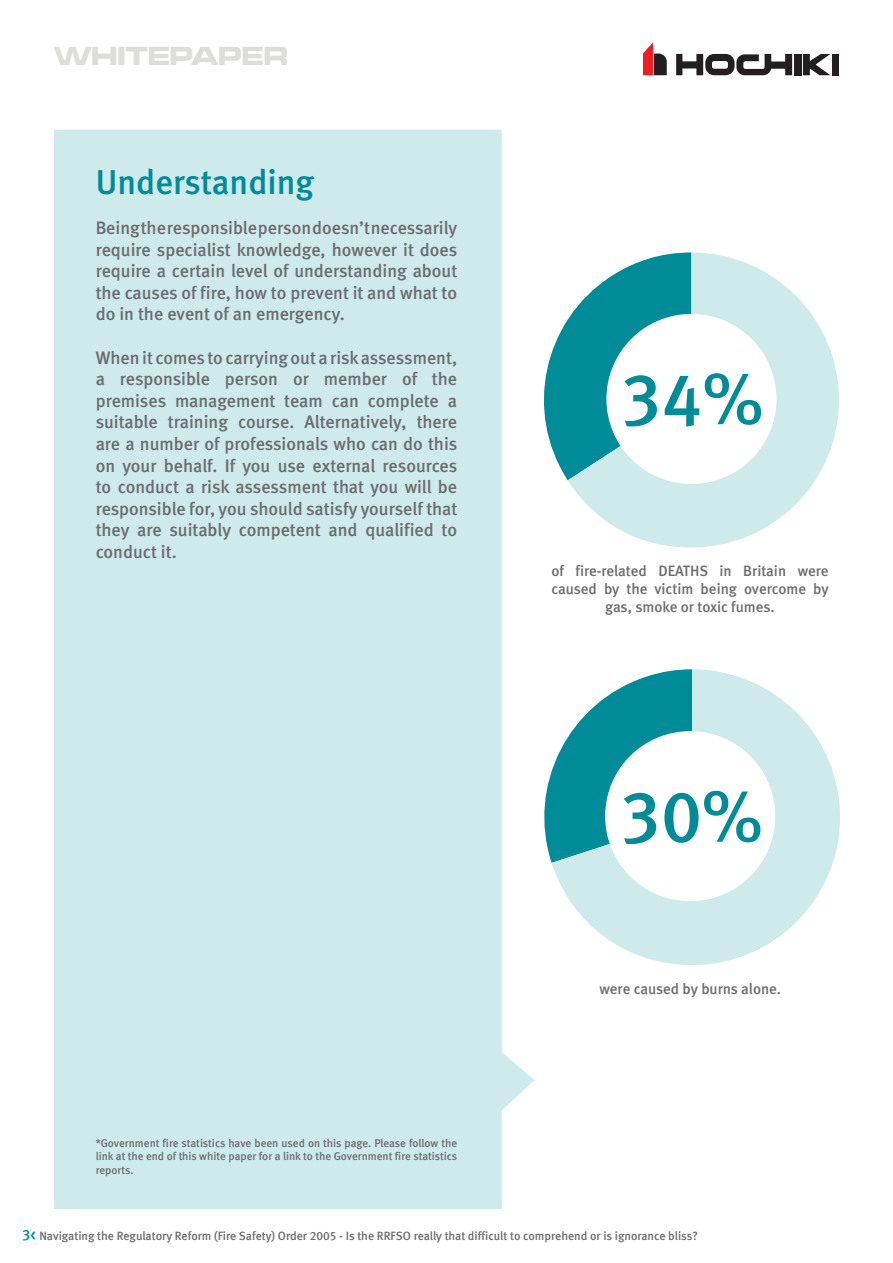
<style>
.page{position:relative;width:893px;height:1263px;background:#fff}
.page>*{position:absolute;margin:0;border:0;box-sizing:border-box;transform-origin:0 0}
.t1{font:72.75px "Meta Medium CELF";color:#008b98}
.t2{font:34.5px "Meta Medium CELF";color:#008b98}
.t3{font:27px "Microgramma D Bold Exte";color:#dddddb}
.t4{font:18px/21.6px "Meta Medium CELF";color:#6c6d70;text-align:justify}
.t5{font:15px/18px "Meta Medium CELF";color:#6c6d70;text-align:center}
.t6{font:12px "Meta Medium CELF";color:#6c6d70}
.t7{font:11.25px/13.5px "Meta Medium CELF";color:#6c6d70;text-align:justify}
.s1{font-size:15px;color:#008b98}
</style>
<div class="page">
<svg style="left:643px;top:42px;width:24px;height:33px"></svg>
<svg style="left:676px;top:54px;width:116px;height:21px"></svg>
<div style="left:794px;top:54px;width:7px;height:21px;background:#231f20"></div>
<svg style="left:803px;top:54px;width:27px;height:21px"></svg>
<div style="left:832px;top:54px;width:7px;height:21px;background:#231f20"></div>
<svg style="left:543px;top:319px;width:25px;height:161px"></svg>
<svg style="left:568px;top:252px;width:271px;height:295px;fill:#ceeaeb"></svg>
<div style="left:606px;top:314px;width:170px;height:170px;background:#fff;border-radius:50%"></div>
<svg style="left:544px;top:770px;width:8px;height:93px"></svg>
<svg style="left:552px;top:669px;width:288px;height:296px;fill:#ceeaeb"></svg>
<div style="left:605px;top:731px;width:170px;height:170px;background:#fff;border-radius:50%"></div>
<div style="left:54px;top:130px;width:480px;height:1079px;background:#ceeaeb"></div>
<h3 class="t3" style="left:54px;top:37px;width:235px">WHITEPAPER</h3>
<p class="t2" style="left:96px;top:161px;width:220px">Understanding</p>
<p class="t4" style="left:96px;top:217px;width:363px">Being the responsible person doesn’t necessarily require specialist knowledge, however it does require a certain level of understanding about the causes of fire, how to prevent it and what to do in the event of an emergency.</p>
<p class="t4" style="left:96px;top:347px;width:363px">When it comes to carrying out a risk assessment, a responsible person or member of the premises management team can complete a suitable training course. Alternatively, there are a number of professionals who can do this on your behalf. If you use external resources to conduct a risk assessment that you will be responsible for, you should satisfy yourself that they are suitably competent and qualified to conduct it.</p>
<p class="t7" style="left:96px;top:1136px;width:363px">*Government fire statistics have been used on this page. Please follow the link at the end of this white paper for a link to the Government fire statistics reports.</p>
<p class="t1" style="left:621px;top:354px;width:144px">34%</p>
<p class="t5" style="left:551px;top:562px;width:279px">of fire-related DEATHS in Britain were caused by the victim being overcome by gas, smoke or toxic fumes.</p>
<p class="t1" style="left:620px;top:772px;width:144px">30%</p>
<p class="t5" style="left:599px;top:980px;width:183px">were caused by burns alone.</p>
<p class="t6" style="left:22px;top:1228px;width:677px"><span class="s1">3&lt;</span> Navigating the Regulatory Reform (Fire Safety) Order 2005 - Is the RRFSO really that difficult to comprehend or is ignorance bliss?</p>
</div>
